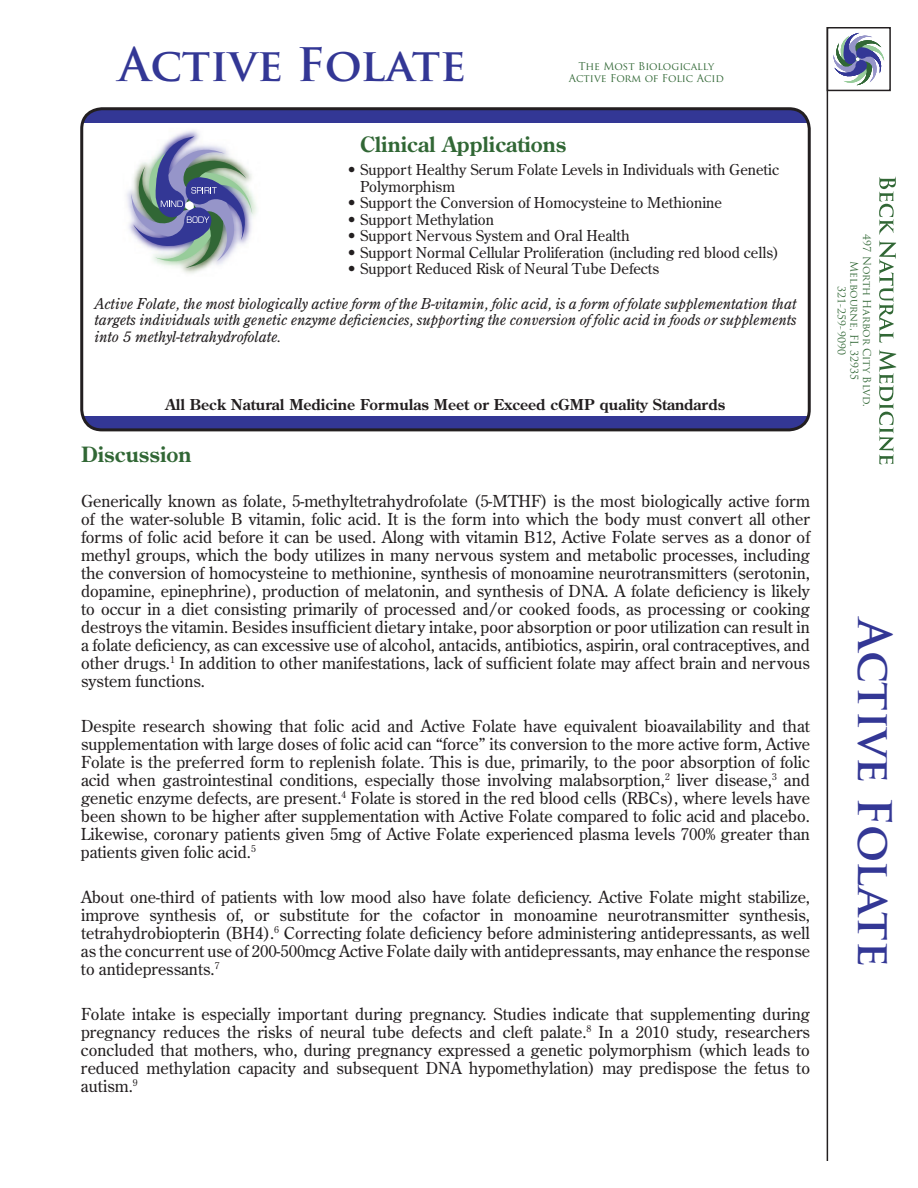
<style>
.page{position:relative;width:918px;height:1188px;background:#fff}
.page>*{position:absolute;margin:0;border:0;box-sizing:border-box;transform-origin:0 0}
.t1{font:700 45px "Trajan Pro";color:#333795}
.t2{font:700 21px "Century Old Style Std";color:#316735}
.t3{font:16.5px/18px "Century Old Style Std";color:#231f20;text-align:justify}
.t4{font:15px/16.5px "Century Old Style Std";color:#231f20}
.t5{font:italic 15px/16.5px "Century Old Style Std";color:#231f20;text-align:justify}
.t6{font:700 15px "Century Old Style Std";color:#231f20}
.t7{font:10.5px/12.6px "Trajan Pro";color:#316735;text-align:center}
</style>
<div class="page">
<hr style="left:827px;top:27px;width:1px;height:1134px;background:#231f20">
<div style="left:82px;top:109px;width:727px;height:321px;background:#333795;border-radius:20px"></div>
<div style="left:84px;top:123px;width:723px;height:293px;background:#fff"></div>
<div style="left:80px;top:107px;width:731px;height:324px;border:3px solid #231f20;border-radius:20px"></div>
<div style="left:827px;top:27px;width:64px;height:64px;border:2px solid #231f20"></div>
<div style="left:119px;top:126px;width:141px;height:154px;background:#fff"></div>
<svg style="left:125px;top:136px;width:132px;height:137px"></svg>
<svg style="left:879px;top:177px;width:17px;height:166px"></svg>
<svg style="left:879px;top:350px;width:17px;height:114px"></svg>
<svg style="left:833px;top:32px;width:52px;height:54px"></svg>
<h1 class="t1" style="left:119px;top:37px;width:349px">Active Folate</h1>
<p class="t7" style="left:569px;top:60px;width:157px;line-height:12px">The Most Biologically<br>Active Form of Folic Acid</p>
<p class="t2" style="left:360px;top:131px;width:208px">Clinical Applications</p>
<p class="t4" style="left:360px;top:162px;width:421px;text-indent:-14px">• Support Healthy Serum Folate Levels in Individuals with Genetic<br>Polymorphism</p>
<p class="t4" style="left:347px;top:195px;width:377px">• Support the Conversion of Homocysteine to Methionine</p>
<p class="t4" style="left:347px;top:211px;width:149px">• Support Methylation</p>
<p class="t4" style="left:347px;top:228px;width:285px">• Support Nervous System and Oral Health</p>
<p class="t4" style="left:347px;top:244px;width:434px">• Support Normal Cellular Proliferation (including red blood cells)</p>
<p class="t4" style="left:347px;top:261px;width:314px">• Support Reduced Risk of Neural Tube Defects</p>
<p class="t5" style="left:94px;top:295px;width:704px">Active Folate, the most biologically active form of the B-vitamin, folic acid, is a form of folate supplementation that targets individuals with genetic enzyme deficiencies, supporting the conversion of folic acid in foods or supplements into 5 methyl-tetrahydrofolate.</p>
<p class="t6" style="left:166px;top:394px;width:561px">All Beck Natural Medicine Formulas Meet or Exceed cGMP quality Standards</p>
<p class="t2" style="left:81px;top:440px;width:112px">Discussion</p>
<p class="t3" style="left:81px;top:491px;width:731px">Generically known as folate, 5-methyltetrahydrofolate (5-MTHF) is the most biologically active form of the water-soluble B vitamin, folic acid. It is the form into which the body must convert all other forms of folic acid before it can be used. Along with vitamin B12, Active Folate serves as a donor of methyl groups, which the body utilizes in many nervous system and metabolic processes, including the conversion of homocysteine to methionine, synthesis of monoamine neurotransmitters (serotonin, dopamine, epinephrine), production of melatonin, and synthesis of DNA. A folate deficiency is likely to occur in a diet consisting primarily of processed and/or cooked foods, as processing or cooking destroys the vitamin. Besides insufficient dietary intake, poor absorption or poor utilization can result in a folate deficiency, as can excessive use of alcohol, antacids, antibiotics, aspirin, oral contraceptives, and other drugs.<sup>1</sup> In addition to other manifestations, lack of sufficient folate may affect brain and nervous system functions.</p>
<p class="t3" style="left:81px;top:716px;width:731px">Despite research showing that folic acid and Active Folate have equivalent bioavailability and that supplementation with large doses of folic acid can “force” its conversion to the more active form, Active Folate is the preferred form to replenish folate. This is due, primarily, to the poor absorption of folic acid when gastrointestinal conditions, especially those involving malabsorption,<sup>2</sup> liver disease,<sup>3</sup> and genetic enzyme defects, are present.<sup>4</sup> Folate is stored in the red blood cells (RBCs), where levels have been shown to be higher after supplementation with Active Folate compared to folic acid and placebo.<br>Likewise, coronary patients given 5mg of Active Folate experienced plasma levels 700% greater than patients given folic acid.<sup>5</sup></p>
<p class="t3" style="left:81px;top:887px;width:731px">About one-third of patients with low mood also have folate deficiency. Active Folate might stabilize, improve synthesis of, or substitute for the cofactor in monoamine neurotransmitter synthesis, tetrahydrobiopterin (BH4).<sup>6</sup> Correcting folate deficiency before administering antidepressants, as well as the concurrent use of 200-500mcg Active Folate daily with antidepressants, may enhance the response to antidepressants.<sup>7</sup></p>
<p class="t3" style="left:81px;top:1004px;width:731px">Folate intake is especially important during pregnancy. Studies indicate that supplementing during pregnancy reduces the risks of neural tube defects and cleft palate.<sup>8</sup> In a 2010 study, researchers concluded that mothers, who, during pregnancy expressed a genetic polymorphism (which leads to reduced methylation capacity and subsequent DNA hypomethylation) may predispose the fetus to autism.<sup>9</sup></p>
<p class="t7" style="left:873px;top:234px;width:174px;rotate:90deg">497 North Harbor City Blvd.<br>Melbourne, FL 32935<br>321-259-9090</p>
<h1 class="t1" style="left:903px;top:619px;width:349px;rotate:90deg">Active Folate</h1>
</div>
